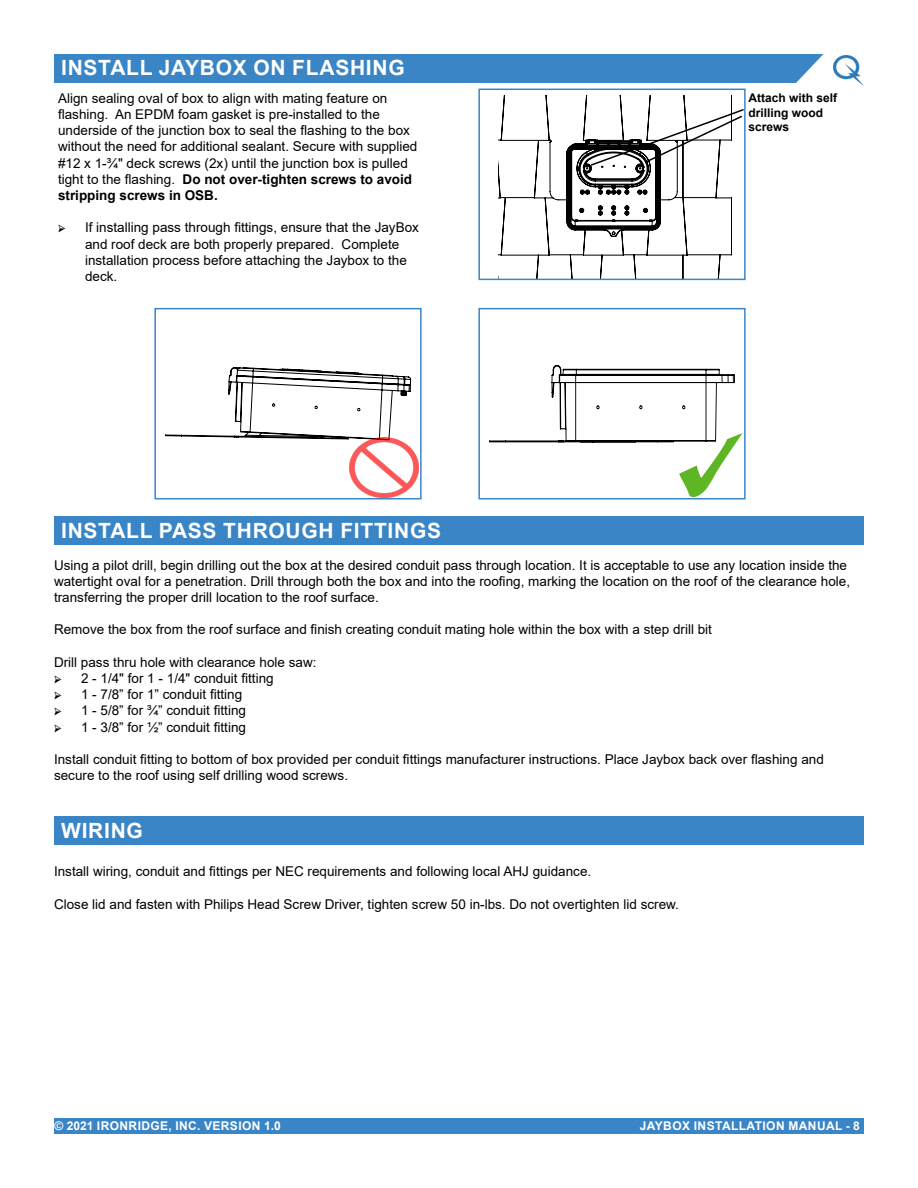
<style>
.page{position:relative;width:918px;height:1188px;background:#fff}
.page>*{position:absolute;margin:0;border:0;box-sizing:border-box;transform-origin:0 0}
.t1{font:700 21px "Arial";letter-spacing:.035em;color:#fff}
.t2{font:13.5px/16.2px "Arial";color:#000}
.t3{font:700 12px "Arial";letter-spacing:.035em;color:#fff}
.t4{font:700 12px/14.4px "Arial";color:#000}
.s1{font-weight:700}
.s2{font-family:"Minion Pro";font-weight:700}
</style>
<div class="page">
<div style="left:472px;top:1118px;width:392px;height:16px;background:#3a85c5"></div>
<div style="left:54px;top:1118px;width:441px;height:16px;background:#3a85c5"></div>
<img style="left:834px;top:55px;width:29px;height:30px">
<div style="left:54px;top:54px;width:770px;height:29px;background:#3a85c5"></div>
<div style="left:478px;top:89px;width:268px;height:191px;border:2px solid #3a85c5"></div>
<div style="left:54px;top:516px;width:810px;height:29px;background:#3a85c5"></div>
<div style="left:54px;top:816px;width:810px;height:29px;background:#3a85c5"></div>
<svg style="left:498px;top:96px;width:248px;height:183px"></svg>
<div style="left:478px;top:308px;width:268px;height:192px;border:2px solid #3a85c5"></div>
<svg style="left:165px;top:367px;width:246px;height:73px"></svg>
<div style="left:154px;top:308px;width:268px;height:192px;border:2px solid #3a85c5"></div>
<img style="left:350px;top:437px;width:69px;height:61px">
<svg style="left:489px;top:365px;width:253px;height:132px"></svg>
<h1 class="t1" style="left:61px;top:53px;width:345px">INSTALL JAYBOX ON FLASHING</h1>
<p class="t2" style="left:58px;top:90px;width:361px">Align sealing oval of box to align with mating feature on flashing. An EPDM foam gasket is pre-installed to the underside of the junction box to seal the flashing to the box without the need for additional sealant. Secure with supplied #12 x 1-¾" deck screws (2x) until the junction box is pulled tight to the flashing. <span class="s1">Do not over-tighten screws to avoid stripping screws in OSB.</span></p>
<p class="t2" style="left:85px;top:219px;width:335px;text-indent:-27px"><span class="s2">➢</span> If installing pass through fittings, ensure that the JayBox and roof deck are both properly prepared. Complete installation process before attaching the Jaybox to the deck.</p>
<p class="t4" style="left:748px;top:91px;width:90px">Attach with self drilling wood screws</p>
<h1 class="t1" style="left:61px;top:515px;width:382px">INSTALL PASS THROUGH FITTINGS</h1>
<p class="t2" style="left:54px;top:557px;width:798px">Using a pilot drill, begin drilling out the box at the desired conduit pass through location. It is acceptable to use any location inside the watertight oval for a penetration. Drill through both the box and into the roofing, marking the location on the roof of the clearance hole, transferring the proper drill location to the roof surface.</p>
<p class="t2" style="left:54px;top:621px;width:660px">Remove the box from the roof surface and finish creating conduit mating hole within the box with a step drill bit</p>
<p class="t2" style="left:54px;top:654px;width:264px">Drill pass thru hole with clearance hole saw:</p>
<p class="t2" style="left:54px;top:670px;width:221px"><span class="s2">➢</span> 2 - 1/4" for 1 - 1/4" conduit fitting</p>
<p class="t2" style="left:54px;top:686px;width:190px"><span class="s2">➢</span> 1 - 7/8” for 1” conduit fitting</p>
<p class="t2" style="left:54px;top:702px;width:194px"><span class="s2">➢</span> 1 - 5/8” for ¾” conduit fitting</p>
<p class="t2" style="left:54px;top:719px;width:194px"><span class="s2">➢</span> 1 - 3/8” for ½” conduit fitting</p>
<p class="t2" style="left:54px;top:751px;width:771px">Install conduit fitting to bottom of box provided per conduit fittings manufacturer instructions. Place Jaybox back over flashing and secure to the roof using self drilling wood screws.</p>
<h1 class="t1" style="left:61px;top:816px;width:83px">WIRING</h1>
<p class="t2" style="left:54px;top:863px;width:539px">Install wiring, conduit and fittings per NEC requirements and following local AHJ guidance.</p>
<p class="t2" style="left:54px;top:896px;width:627px">Close lid and fasten with Philips Head Screw Driver, tighten screw 50 in-lbs. Do not overtighten lid screw.</p>
<p class="t3" style="left:55px;top:1117px;width:228px">© 2021 IRONRIDGE, INC. VERSION 1.0</p>
<p class="t3" style="left:640px;top:1117px;width:222px">JAYBOX INSTALLATION MANUAL - 8</p>
</div>
